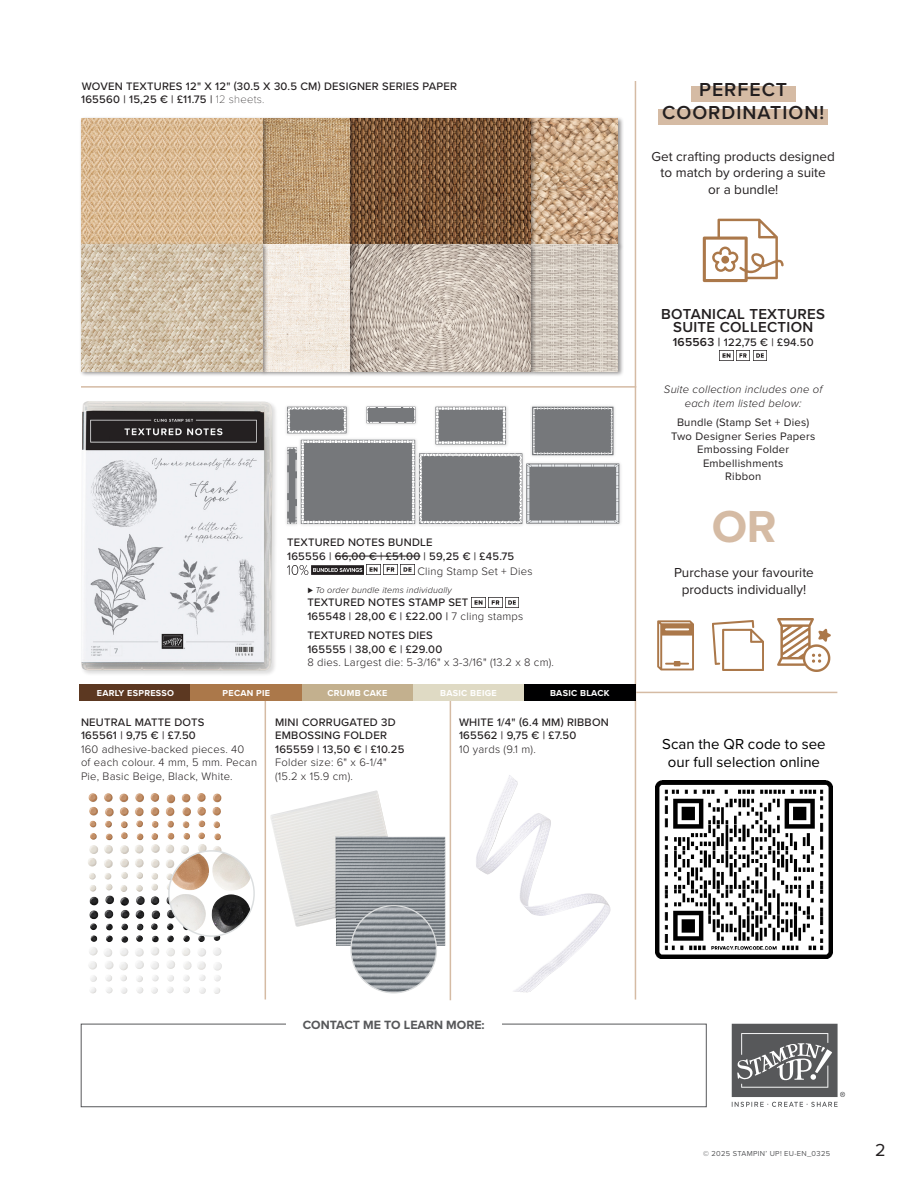
<style>
.page{position:relative;width:918px;height:1188px;background:#fff}
.page>*{position:absolute;margin:0;border:0;box-sizing:border-box;transform-origin:0 0}
.t1{font:700 46.35px "Proxima Nova";color:#d5bba4}
.t2{font:600 19.5px "Proxima Nova";letter-spacing:.05em;color:#231f20}
.t3{font:18px "Proxima Nova";color:#231f20}
.t4{font:15px/18px "Proxima Nova";color:#000001;text-align:center}
.t5{font:600 15px/13.5px "Proxima Nova";letter-spacing:.02em;color:#231f20;text-align:center}
.t6{font:13.5px/16.5px "Proxima Nova";color:#231f20;text-align:center}
.t7{font:700 12.45px "Proxima Nova";color:#57585a}
.t8{font:500 11.25px/13.5px "Proxima Nova";letter-spacing:.02em;color:#231f20}
.t9{font:300 11.25px/13.5px "Proxima Nova";letter-spacing:.02em;color:#231f20}
.t10{font:11.25px/13.5px "Proxima Nova";letter-spacing:.02em;color:#231f20;text-align:center}
.t11{font:italic 300 11.25px/13.5px "Proxima Nova";letter-spacing:.02em;color:#231f20;text-align:center}
.t12{font:700 9px "Proxima Nova";letter-spacing:.03em;color:#fff}
.t13{font:italic 300 9px "Proxima Nova";letter-spacing:.02em;color:#231f20}
.t14{font:7.5px "Proxima Nova";letter-spacing:.04em;color:#57585a}
.s1{font-family:"Proxima Nova T";font-weight:100}
.s2{font-weight:300}
.s3{font-weight:500}
.s4{font-weight:600;font-size:12px}
</style>
<div class="page">
<img style="left:476px;top:775px;width:135px;height:217px">
<div style="left:80px;top:400px;width:198px;height:276px;background:#231f20;opacity:.15"></div>
<img style="left:81px;top:401px;width:191px;height:270px">
<svg style="left:732px;top:1024px;width:113px;height:83px"></svg>
<div style="left:81px;top:1024px;width:626px;height:83px;border:1px solid #57585a"></div>
<div style="left:286px;top:1019px;width:216px;height:12px;background:#fff"></div>
<hr style="left:635px;top:81px;width:1px;height:919px;background:#d5bba4">
<img style="left:712px;top:620px;width:52px;height:51px">
<svg style="left:657px;top:620px;width:37px;height:50px"></svg>
<img style="left:778px;top:619px;width:53px;height:53px">
<img style="left:655px;top:781px;width:178px;height:177px">
<svg style="left:703px;top:219px;width:81px;height:63px"></svg>
<svg style="left:722px;top:353px;width:9px;height:5px"></svg>
<img style="left:736px;top:351px;width:14px;height:9px">
<img style="left:753px;top:351px;width:14px;height:9px">
<hr style="left:335px;top:556px;width:85px;height:1px;background:#231f20">
<img style="left:287px;top:565px;width:77px;height:10px">
<svg style="left:369px;top:565px;width:43px;height:9px"></svg>
<svg style="left:474px;top:598px;width:26px;height:9px"></svg>
<img style="left:505px;top:598px;width:14px;height:9px">
<img style="left:270px;top:790px;width:175px;height:156px">
<img style="left:351px;top:906px;width:85px;height:86px">
<hr style="left:450px;top:701px;width:1px;height:299px;background:#d5bba4">
<hr style="left:265px;top:700px;width:1px;height:300px;background:#d5bba4">
<img style="left:88px;top:793px;width:133px;height:23px">
<img style="left:172px;top:853px;width:37px;height:37px">
<img style="left:212px;top:853px;width:39px;height:38px">
<img style="left:211px;top:894px;width:40px;height:39px">
<img style="left:170px;top:894px;width:36px;height:38px">
<hr style="left:81px;top:386px;width:555px;height:2px;background:#d5bba4">
<hr style="left:636px;top:692px;width:201px;height:1px;background:#d5bba4">
<div style="left:529px;top:116px;width:95px;height:134px;background:#231f20;opacity:.5"></div>
<img style="left:537px;top:118px;width:81px;height:124px">
<div style="left:347px;top:116px;width:190px;height:134px;background:#231f20;opacity:.5"></div>
<svg style="left:356px;top:118px;width:175px;height:124px"></svg>
<div style="left:261px;top:116px;width:95px;height:134px;background:#231f20;opacity:.5"></div>
<svg style="left:269px;top:118px;width:81px;height:124px"></svg>
<div style="left:79px;top:116px;width:190px;height:134px;background:#231f20;opacity:.5"></div>
<svg style="left:81px;top:118px;width:182px;height:124px"></svg>
<div style="left:529px;top:242px;width:95px;height:135px;background:#231f20;opacity:.5"></div>
<svg style="left:537px;top:245px;width:81px;height:126px"></svg>
<div style="left:347px;top:242px;width:190px;height:135px;background:#231f20;opacity:.5"></div>
<svg style="left:356px;top:245px;width:175px;height:126px"></svg>
<div style="left:261px;top:242px;width:95px;height:135px;background:#231f20;opacity:.5"></div>
<svg style="left:268px;top:245px;width:82px;height:126px;fill:#f3eae1"></svg>
<div style="left:79px;top:242px;width:189px;height:135px;background:#231f20;opacity:.5"></div>
<svg style="left:81px;top:245px;width:182px;height:126px"></svg>
<div style="left:416px;top:451px;width:110px;height:76px;background:#f3f3f3"></div>
<div style="left:298px;top:437px;width:120px;height:90px;background:#231f20;opacity:.15"></div>
<div style="left:524px;top:461px;width:99px;height:66px;background:#231f20;opacity:.15"></div>
<div style="left:530px;top:404px;width:86px;height:55px;background:#231f20;opacity:.15"></div>
<div style="left:285px;top:445px;width:15px;height:82px;background:#f1f0f1"></div>
<svg style="left:287px;top:447px;width:10px;height:77px"></svg>
<div style="left:433px;top:404px;width:76px;height:44px;background:#231f20;opacity:.15"></div>
<div style="left:364px;top:404px;width:54px;height:22px;background:#231f20;opacity:.15"></div>
<div style="left:285px;top:404px;width:65px;height:33px;background:#231f20;opacity:.15"></div>
<svg style="left:287px;top:407px;width:60px;height:26px"></svg>
<svg style="left:288px;top:407px;width:331px;height:117px"></svg>
<div style="left:691px;top:86px;width:104px;height:16px;background:#d5bba4"></div>
<div style="left:658px;top:109px;width:170px;height:16px;background:#d5bba4"></div>
<div style="left:302px;top:684px;width:111px;height:17px;background:#c3b08e"></div>
<div style="left:413px;top:684px;width:111px;height:17px;background:#dfdac4"></div>
<div style="left:524px;top:684px;width:111px;height:17px;background:#000001"></div>
<div style="left:80px;top:684px;width:111px;height:16px;background:#5c3821"></div>
<div style="left:191px;top:684px;width:111px;height:16px;background:#ab784a"></div>
<p class="t8" style="left:81px;top:79px;width:377px">WOVEN TEXTURES 12" X 12" (30.5 X 30.5 CM) DESIGNER SERIES PAPER<br>165560 | 15,25 € | £11.75 | <span class="s1">12 sheets.</span></p>
<p class="t2" style="left:699px;top:75px;width:89px">PERFECT</p>
<p class="t2" style="left:662px;top:98px;width:163px">COORDINATION!</p>
<p class="t6" style="left:652px;top:147px;width:185px">Get crafting products designed to match by ordering a suite<br>or a bundle!</p>
<p class="t8" style="left:287px;top:535px;width:229px">TEXTURED NOTES BUNDLE<br>165556 | 66,00 € | £51.00 | 59,25 € | £45.75</p>
<p class="t9" style="left:417px;top:564px;width:117px">Cling Stamp Set + Dies</p>
<p class="t13" style="left:307px;top:583px;width:146px">⊲ To order bundle items individually</p>
<p class="t8" style="left:307px;top:595px;width:218px">TEXTURED NOTES STAMP SET<br>165548 | 28,00 € | £22.00 | <span class="s2">7 cling stamps</span></p>
<p class="t9" style="left:307px;top:628px;width:248px"><span class="s3">TEXTURED NOTES DIES<br>165555 | 38,00 € | £29.00<br></span>8 dies. Largest die: 5-3/16" x 3-3/16" (13.2 x 8 cm).</p>
<p class="t12" style="left:97px;top:686px;width:79px">EARLY ESPRESSO</p>
<p class="t12" style="left:223px;top:686px;width:49px">PECAN PIE</p>
<p class="t12" style="left:327px;top:686px;width:62px">CRUMB CAKE</p>
<p class="t12" style="left:440px;top:686px;width:58px">BASIC BEIGE</p>
<p class="t12" style="left:550px;top:686px;width:61px">BASIC BLACK</p>
<p class="t9" style="left:81px;top:715px;width:178px"><span class="s3">NEUTRAL MATTE DOTS<br>165561 | 9,75 € | £7.50<br></span>160 adhesive-backed pieces. 40<br>of each colour. 4 mm, 5 mm. Pecan<br>Pie, Basic Beige, Black, White.</p>
<p class="t8" style="left:275px;top:715px;width:131px">MINI CORRUGATED 3D<br>EMBOSSING FOLDER<br>165559 | 13,50 € | £10.25<br><span class="s2">Folder size: 6" x 6-1/4" (15.2 x 15.9 cm).</span></p>
<p class="t8" style="left:459px;top:715px;width:151px">WHITE 1/4" (6.4 MM) RIBBON<br>165562 | 9,75 € | £7.50<br><span class="s2">10 yards (9.1 m).</span></p>
<p class="t5" style="left:661px;top:307px;width:165px">BOTANICAL TEXTURES<br>SUITE COLLECTION</p>
<p class="t8" style="left:673px;top:335px;width:142px"><span class="s4">165563 |</span> 122,75 € | £94.50</p>
<p class="t11" style="left:664px;top:382px;width:160px">Suite collection includes one of each item listed below:</p>
<p class="t10" style="left:671px;top:415px;width:146px">Bundle (Stamp Set + Dies)<br>Two Designer Series Papers<br>Embossing Folder<br>Embellishments<br>Ribbon</p>
<h1 class="t1" style="left:711px;top:492px;width:67px">OR</h1>
<p class="t6" style="left:674px;top:564px;width:141px">Purchase your favourite products individually!</p>
<p class="t4" style="left:662px;top:735px;width:165px">Scan the QR code to see our full selection online</p>
<p class="t7" style="left:303px;top:1015px;width:183px">CONTACT ME TO LEARN MORE:</p>
<p class="t14" style="left:703px;top:1148px;width:129px">© 2025 STAMPIN’ UP! EU-EN_0325</p>
<h3 class="t3" style="left:875px;top:1136px;width:12px">2</h3>
</div>
